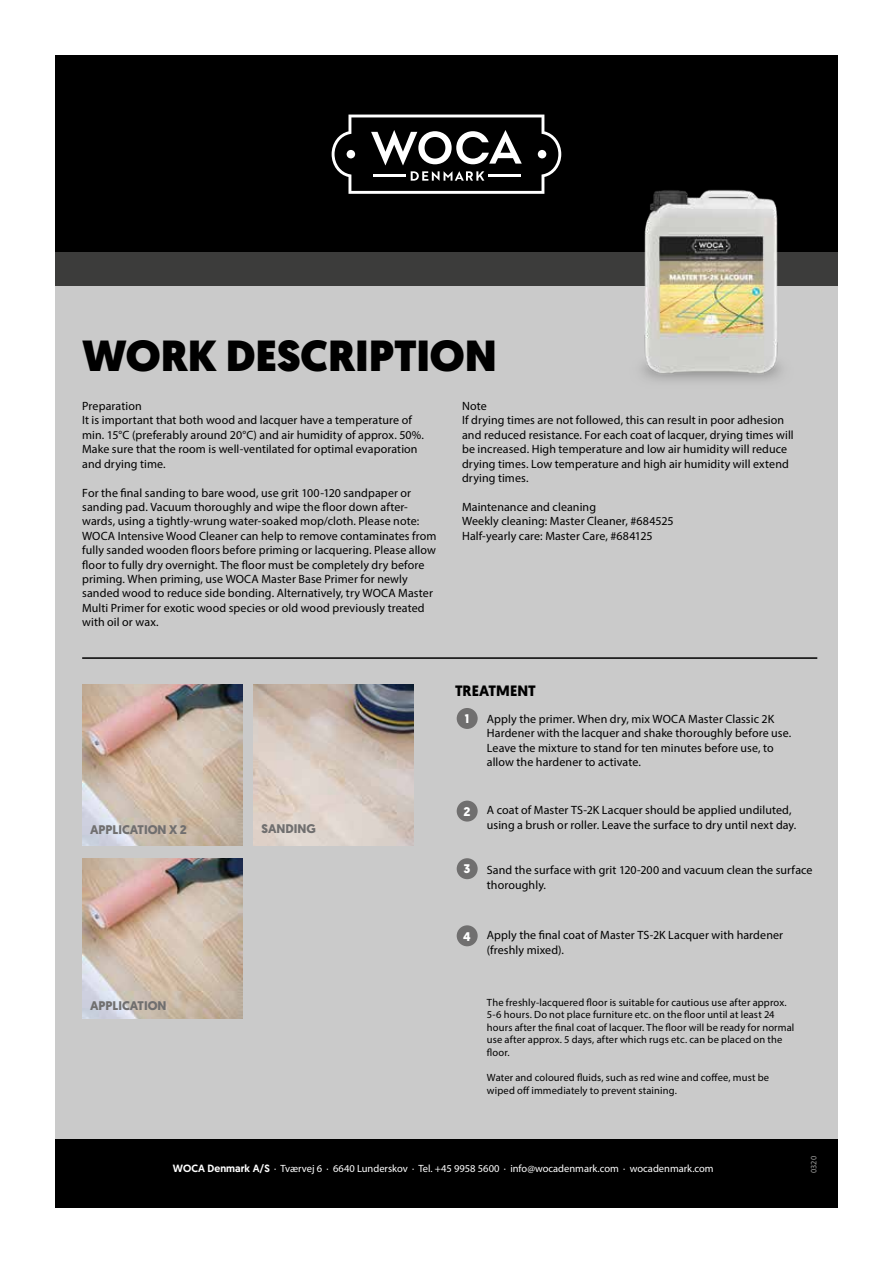
<style>
.page{position:relative;width:893px;height:1263px;background:#fff}
.page>*{position:absolute;margin:0;border:0;box-sizing:border-box;transform-origin:0 0}
.t1{font:900 43.5px "Geomanist";color:#000}
.t2{font:700 15px "Geomanist";color:#000}
.t3{font:700 12.45px "Geomanist";color:#706f6f}
.t4{font:700 12.45px "Geomanist";color:#fff}
.t5{font:12px/14.4px "Myriad Pro";letter-spacing:.005em;color:#000}
.t6{font:10.5px/12.6px "Myriad Pro";letter-spacing:.015em;color:#000}
.t7{font:10.5px "Myriad Pro";color:#fff}
.t8{font:8.25px "Myriad Pro";color:#9d9d9c}
.s1{font-family:"Geomanist";font-weight:500}
</style>
<div class="page">
<div style="left:55px;top:140px;width:783px;height:1068px;background:#cacaca"></div>
<div style="left:55px;top:251px;width:783px;height:35px;background:#3c3c3b"></div>
<div style="left:55px;top:55px;width:783px;height:197px;background:#000"></div>
<svg style="left:332px;top:115px;width:229px;height:79px;background:#3a3a3a"></svg>
<div style="left:55px;top:1140px;width:783px;height:68px;background:#000"></div>
<hr style="left:82px;top:657px;width:735px;height:2px;background:#000">
<img style="left:82px;top:685px;width:161px;height:160px">
<img style="left:253px;top:685px;width:161px;height:160px">
<img style="left:82px;top:858px;width:161px;height:161px">
<img style="left:609px;top:184px;width:204px;height:197px">
<div style="left:457px;top:708px;width:21px;height:21px;background:#706f6f;border-radius:50%"></div>
<div style="left:457px;top:801px;width:21px;height:20px;background:#706f6f;border-radius:50%"></div>
<div style="left:457px;top:858px;width:21px;height:21px;background:#706f6f;border-radius:50%"></div>
<div style="left:457px;top:925px;width:21px;height:21px;background:#706f6f;border-radius:50%"></div>
<h1 class="t1" style="left:82px;top:327px;width:416px">WORK DESCRIPTION</h1>
<p class="t5" style="left:82px;top:399px;width:343px">Preparation<br>It is important that both wood and lacquer have a temperature of min. 15°C (preferably around 20°C) and air humidity of approx. 50%.<br>Make sure that the room is well-ventilated for optimal evaporation and drying time.</p>
<p class="t5" style="left:82px;top:485px;width:356px">For the final sanding to bare wood, use grit 100-120 sandpaper or sanding pad. Vacuum thoroughly and wipe the floor down after&shy;wards, using a tightly-wrung water-soaked mop/cloth. Please note:<br>WOCA Intensive Wood Cleaner can help to remove contaminates from fully sanded wooden floors before priming or lacquering. Please allow floor to fully dry overnight. The floor must be completely dry before priming. When priming, use WOCA Master Base Primer for newly sanded wood to reduce side bonding. Alternatively, try WOCA Master Multi Primer for exotic wood species or old wood previously treated with oil or wax.</p>
<p class="t5" style="left:462px;top:399px;width:333px">Note<br>If drying times are not followed, this can result in poor adhesion and reduced resistance. For each coat of lacquer, drying times will be increased. High temperature and low air humidity will reduce drying times. Low temperature and high air humidity will extend drying times.</p>
<p class="t5" style="left:462px;top:499px;width:213px">Maintenance and cleaning<br>Weekly cleaning: Master Cleaner, #684525<br>Half-yearly care: Master Care, #684125</p>
<p class="t3" style="left:90px;top:821px;width:98px">APPLICATION X 2</p>
<p class="t3" style="left:261px;top:821px;width:56px">SANDING</p>
<p class="t3" style="left:90px;top:997px;width:78px">APPLICATION</p>
<p class="t2" style="left:455px;top:681px;width:82px">TREATMENT</p>
<p class="t4" style="left:465px;top:710px;width:6px">1</p>
<p class="t5" style="left:487px;top:711px;width:306px">Apply the primer. When dry, mix WOCA Master Classic 2K Hardener with the lacquer and shake thoroughly before use.<br>Leave the mixture to stand for ten minutes before use, to allow the hardener to activate.</p>
<p class="t4" style="left:463px;top:803px;width:8px">2</p>
<p class="t5" style="left:487px;top:803px;width:311px">A coat of Master TS-2K Lacquer should be applied undiluted, using a brush or roller. Leave the surface to dry until next day.</p>
<p class="t4" style="left:464px;top:861px;width:8px">3</p>
<p class="t4" style="left:463px;top:928px;width:9px">4</p>
<p class="t5" style="left:487px;top:863px;width:327px">Sand the surface with grit 120-200 and vacuum clean the surface thoroughly.</p>
<p class="t5" style="left:487px;top:928px;width:298px">Apply the final coat of Master TS-2K Lacquer with hardener (freshly mixed).</p>
<p class="t6" style="left:487px;top:996px;width:309px">The freshly-lacquered floor is suitable for cautious use after approx.<br>5-6 hours. Do not place furniture etc. on the floor until at least 24 hours after the final coat of lacquer. The floor will be ready for normal use after approx. 5 days, after which rugs etc. can be placed on the floor.</p>
<p class="t6" style="left:487px;top:1071px;width:284px">Water and coloured fluids, such as red wine and coffee, must be wiped off immediately to prevent staining.</p>
<p class="t7" style="left:173px;top:1162px;width:542px"><span class="s1">WOCA Denmark A/S</span> · Tværvej 6 · 6640 Lunderskov · Tel. +45 9958 5600 · info@wocadenmark.com · wocadenmark.com</p>
<p class="t8" style="left:809px;top:1173px;width:18px;rotate:-90deg">0320</p>
</div>
